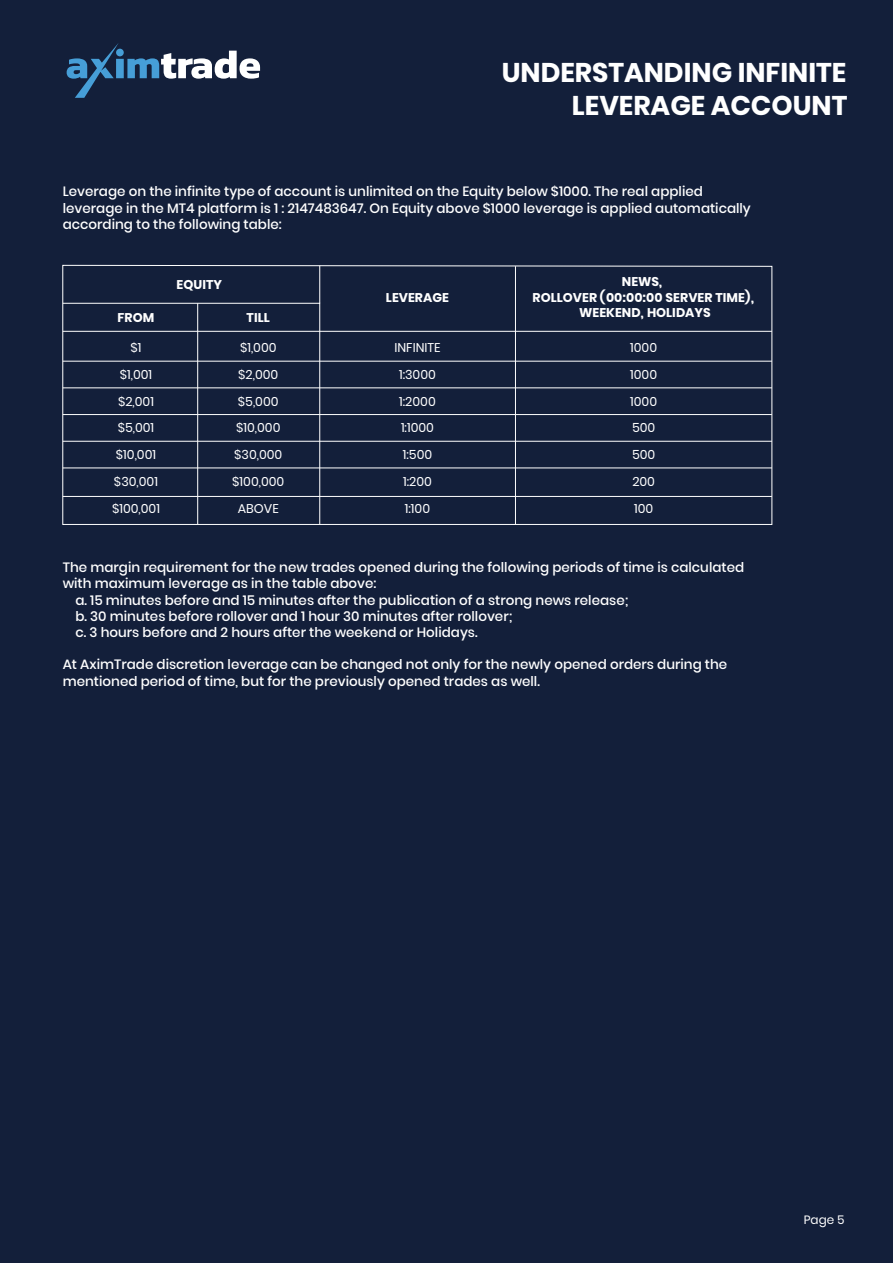
<style>
.page{position:relative;width:893px;height:1263px;background:#131f3a}
.page>*{position:absolute;margin:0;border:0;box-sizing:border-box;transform-origin:0 0}
.t1{font:700 27px/32.4px "Poppins";color:#fff;text-align:right}
.t2{font:500 13.5px/16.2px "Poppins";color:#fff}
.t3{font:12.6px/26.8px "Poppins";color:#fff;text-align:center}
.t4{font:700 12.6px/15.9px "Poppins";letter-spacing:.005em;color:#fff;text-align:center}
.t5{font:12px "Poppins";color:#fff}
</style>
<div class="page">
<svg style="left:67px;top:43px;width:193px;height:55px"></svg>
<svg style="left:62px;top:265px;width:710px;height:260px"></svg>
<hr style="left:63px;top:331px;width:709px;height:1px;background:#fff">
<svg style="left:62px;top:303px;width:258px;height:222px"></svg>
<hr style="left:515px;top:266px;width:1px;height:258px;background:#fff">
<hr style="left:63px;top:388px;width:709px;height:1px;background:#fff">
<hr style="left:63px;top:361px;width:709px;height:1px;background:#fff">
<hr style="left:63px;top:441px;width:709px;height:1px;background:#fff">
<hr style="left:63px;top:414px;width:709px;height:1px;background:#fff">
<hr style="left:63px;top:468px;width:709px;height:1px;background:#fff">
<hr style="left:63px;top:496px;width:709px;height:1px;background:#fff">
<hr style="left:319px;top:266px;width:1px;height:37px;background:#fff">
<hr style="left:197px;top:303px;width:1px;height:221px;background:#fff">
<h1 class="t1" style="left:502px;top:57px;width:347px">UNDERSTANDING INFINITE<br>LEVERAGE ACCOUNT</h1>
<p class="t2" style="left:63px;top:184px;width:690px">Leverage on the infinite type of account is unlimited on the Equity below $1000. The real applied leverage in the MT4 platform is 1 : 2147483647. On Equity above $1000 leverage is applied automatically according to the following table:</p>
<p class="t4" style="left:177px;top:277px;width:47px">EQUITY</p>
<p class="t4" style="left:118px;top:309px;width:38px">FROM</p>
<p class="t4" style="left:247px;top:309px;width:25px">TILL</p>
<p class="t3" style="left:112px;top:334px;width:49px">$1<br>$1,001 $2,001 $5,001 $10,001 $30,001 $100,001</p>
<p class="t3" style="left:232px;top:334px;width:54px">$1,000 $2,000 $5,000 $10,000 $30,000 $100,000<br>ABOVE</p>
<p class="t4" style="left:386px;top:289px;width:65px">LEVERAGE</p>
<p class="t3" style="left:394px;top:334px;width:48px">INFINITE<br>1:3000<br>1:2000<br>1:1000<br>1:500<br>1:200<br>1:100</p>
<p class="t4" style="left:533px;top:273px;width:223px">NEWS,<br>ROLLOVER (00:00:00 SERVER TIME),<br>WEEKEND, HOLIDAYS</p>
<p class="t3" style="left:630px;top:334px;width:28px">1000<br>1000<br>1000<br>500<br>500<br>200<br>100</p>
<p class="t2" style="left:63px;top:559px;width:683px">The margin requirement for the new trades opened during the following periods of time is calculated</p>
<p class="t2" style="left:63px;top:576px;width:315px">with maximum leverage as in the table above:</p>
<p class="t2" style="left:75px;top:592px;width:555px">a. 15 minutes before and 15 minutes after the publication of a strong news release;</p>
<p class="t2" style="left:75px;top:608px;width:439px">b. 30 minutes before rollover and 1 hour 30 minutes after rollover;</p>
<p class="t2" style="left:75px;top:624px;width:404px">c. 3 hours before and 2 hours after the weekend or Holidays.</p>
<p class="t2" style="left:63px;top:657px;width:666px">At AximTrade discretion leverage can be changed not only for the newly opened orders during the mentioned period of time, but for the previously opened trades as well.</p>
<p class="t5" style="left:804px;top:1213px;width:42px">Page 5</p>
</div>
